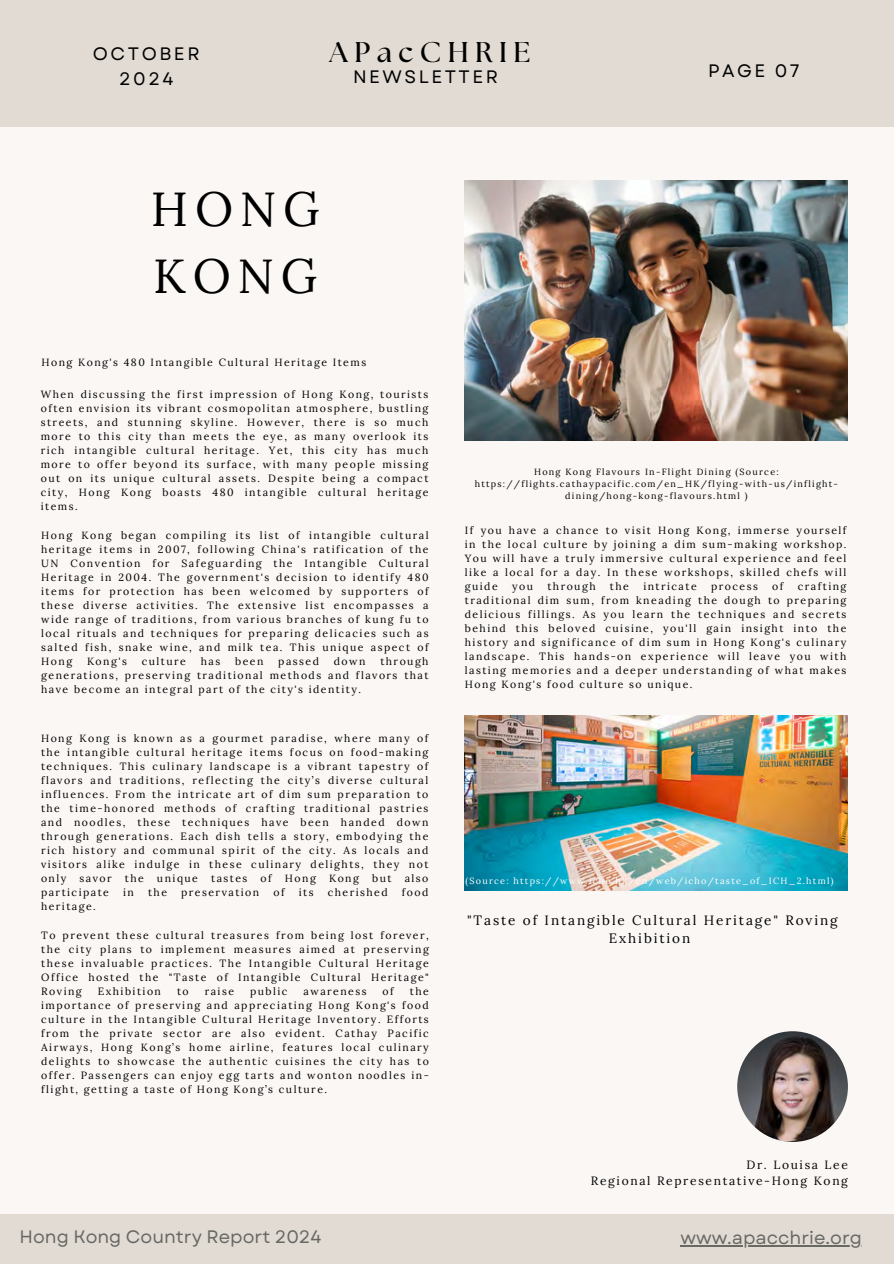
<style>
.page{position:relative;width:894px;height:1264px;background:#fff}
.page>*{position:absolute;margin:0;border:0;box-sizing:border-box;transform-origin:0 0}
.t1{font:48px/66.3px "Lora";letter-spacing:.14em;color:#000}
.t2{font:700 28.5px "The Seasons";letter-spacing:.225em;color:#000}
.t3{font:18px "Garet";color:#686865}
.t4{font:18px/24.8px "Garet";letter-spacing:.14em;color:#000;text-align:center}
.t5{font:13.5px/18px "Lora";letter-spacing:.14em;color:#000;text-align:center}
.t6{font:12px/16px "Lora";letter-spacing:.14em;color:#000;text-align:right}
.t7{font:10.5px/14px "Lora";letter-spacing:.14em;color:#000;text-align:justify}
.t8{font:9px/12px "Lora";letter-spacing:.14em;color:#000;text-align:center}
.t9{font:9px "Lora";letter-spacing:.14em;color:#fff}
</style>
<div class="page">
<div style="left:0;top:0;width:893px;height:1263px;background:#faf7f5"></div>
<div style="left:0;top:1214px;width:893px;height:49px;background:#e1dbd3"></div>
<div style="left:1px;top:0;width:892px;height:127px;background:#e1dbd3"></div>
<hr style="left:680px;top:1244px;width:181px;height:2px;background:#686865">
<img style="left:464px;top:181px;width:383px;height:259px">
<img style="left:464px;top:716px;width:383px;height:174px">
<img style="left:737px;top:1031px;width:110px;height:110px;border-radius:50%">
<h4 class="t4" style="left:93px;top:41px;width:108px">OCTOBER<br>2024</h4>
<h2 class="t2" style="left:329px;top:39px;width:202px">APacCHRIE</h2>
<h3 class="t4" style="left:353px;top:65px;width:147px">NEWSLETTER</h3>
<h3 class="t4" style="left:707px;top:58px;width:93px">PAGE 07</h3>
<h1 class="t1" style="left:151px;top:176px;width:170px">HONG<br>KONG</h1>
<p class="t7" style="left:41px;top:355px;width:326px">Hong Kong's 480 Intangible Cultural Heritage Items</p>
<p class="t7" style="left:41px;top:387px;width:389px">When discussing the first impression of Hong Kong, tourists often envision its vibrant cosmopolitan atmosphere, bustling streets, and stunning skyline. However, there is so much more to this city than meets the eye, as many overlook its rich intangible cultural heritage. Yet, this city has much more to offer beyond its surface, with many people missing out on its unique cultural assets. Despite being a compact city, Hong Kong boasts 480 intangible cultural heritage items.</p>
<p class="t7" style="left:41px;top:528px;width:389px">Hong Kong began compiling its list of intangible cultural heritage items in 2007, following China's ratification of the UN Convention for Safeguarding the Intangible Cultural Heritage in 2004. The government's decision to identify 480 items for protection has been welcomed by supporters of these diverse activities. The extensive list encompasses a wide range of traditions, from various branches of kung fu to local rituals and techniques for preparing delicacies such as salted fish, snake wine, and milk tea. This unique aspect of Hong</p>
<p class="t7" style="left:41px;top:654px;width:389px;text-indent:339px">through generations, preserving traditional methods and flavors that have become an integral part of the city's identity.</p>
<p class="t7" style="left:87px;top:654px;width:41px">Kong's</p>
<p class="t7" style="left:142px;top:654px;width:46px">culture</p>
<p class="t7" style="left:201px;top:654px;width:21px">has</p>
<p class="t7" style="left:235px;top:654px;width:30px">been</p>
<p class="t7" style="left:278px;top:654px;width:42px">passed</p>
<p class="t7" style="left:334px;top:654px;width:33px">down</p>
<p class="t7" style="left:41px;top:731px;width:389px">Hong Kong is known as a gourmet paradise, where many of the intangible cultural heritage items focus on food-making techniques. This culinary landscape is a vibrant tapestry of flavors and traditions, reflecting the city’s diverse cultural influences. From the intricate art of dim sum preparation to the time-honored methods of crafting traditional pastries and noodles, these techniques have been handed down through generations. Each dish tells a story, embodying the rich history and communal spirit of the city. As locals and visitors alike indulge in these culinary delights, they not only</p>
<p class="t7" style="left:79px;top:871px;width:34px">savor</p>
<p class="t7" style="left:125px;top:871px;width:20px">the</p>
<p class="t7" style="left:157px;top:871px;width:42px">unique</p>
<p class="t7" style="left:211px;top:871px;width:38px">tastes</p>
<p class="t7" style="left:260px;top:871px;width:13px">of</p>
<p class="t7" style="left:285px;top:871px;width:32px">Hong</p>
<p class="t7" style="left:329px;top:871px;width:31px">Kong</p>
<p class="t7" style="left:372px;top:871px;width:21px">but</p>
<p class="t7" style="left:404px;top:871px;width:25px">also</p>
<p class="t7" style="left:41px;top:885px;width:69px">participate</p>
<p class="t7" style="left:123px;top:885px;width:12px">in</p>
<p class="t7" style="left:148px;top:885px;width:20px">the</p>
<p class="t7" style="left:181px;top:885px;width:80px">preservation</p>
<p class="t7" style="left:273px;top:885px;width:13px">of</p>
<p class="t7" style="left:299px;top:885px;width:16px">its</p>
<p class="t7" style="left:327px;top:885px;width:61px">cherished</p>
<p class="t7" style="left:402px;top:885px;width:28px">food</p>
<p class="t7" style="left:41px;top:899px;width:56px">heritage.</p>
<p class="t7" style="left:41px;top:927px;width:389px">To prevent these cultural treasures from being lost forever, the city plans to implement measures aimed at preserving these invaluable practices. The Intangible Cultural Heritage Office hosted the "Taste of Intangible Cultural Heritage" Roving</p>
<p class="t7" style="left:98px;top:983px;width:65px">Exhibition</p>
<p class="t7" style="left:177px;top:983px;width:13px">to</p>
<p class="t7" style="left:205px;top:983px;width:31px">raise</p>
<p class="t7" style="left:250px;top:983px;width:39px">public</p>
<p class="t7" style="left:303px;top:983px;width:65px">awareness</p>
<p class="t7" style="left:382px;top:983px;width:13px">of</p>
<p class="t7" style="left:41px;top:983px;width:389px;text-indent:368px">the importance of preserving and appreciating Hong Kong's food culture in the Intangible Cultural Heritage Inventory. Efforts from the private sector are also evident. Cathay Pacific Airways, Hong Kong’s home airline, features local culinary delights to showcase the authentic cuisines the city has to offer. Passengers can enjoy egg tarts and wonton noodles in&shy;flight, getting a taste of Hong Kong’s culture.</p>
<h4 class="t3" style="left:20px;top:1224px;width:303px">Hong Kong Country Report 2024</h4>
<p class="t8" style="left:474px;top:465px;width:365px">Hong Kong Flavours In-Flight Dining (Source: https://flights.cathaypacific.com/en_HK/flying-with-us/inflight&shy;dining/hong-kong-flavours.html )</p>
<p class="t7" style="left:464px;top:523px;width:383px">If you have a chance to visit Hong Kong, immerse yourself in the local culture by joining a dim sum-making workshop.<br>You will have a truly immersive cultural experience and feel like a local for a day. In these workshops, skilled chefs will guide</p>
<p class="t7" style="left:464px;top:579px;width:383px;text-indent:333px">crafting traditional dim sum, from kneading the dough to preparing delicious fillings. As you learn the techniques and secrets behind this beloved cuisine, you'll gain insight into the history and significance of dim sum in Hong Kong's culinary landscape. This hands-on experience will leave you with lasting memories and a deeper understanding of what makes Hong Kong's food culture so unique.</p>
<p class="t7" style="left:512px;top:579px;width:22px">you</p>
<p class="t7" style="left:547px;top:579px;width:50px">through</p>
<p class="t7" style="left:609px;top:579px;width:20px">the</p>
<p class="t7" style="left:643px;top:579px;width:55px">intricate</p>
<p class="t7" style="left:711px;top:579px;width:48px">process</p>
<p class="t7" style="left:772px;top:579px;width:13px">of</p>
<p class="t9" style="left:465px;top:875px;width:369px">(Source: https://www.icho.hk/en/web/icho/taste_of_ICH_2.html)</p>
<h5 class="t5" style="left:467px;top:910px;width:372px">"Taste of Intangible Cultural Heritage" Roving<br>Exhibition</h5>
<h6 class="t6" style="left:590px;top:1156px;width:258px">Dr. Louisa Lee<br>Regional Representative-Hong Kong</h6>
<h3 class="t3" style="left:680px;top:1224px;width:183px">www.apacchrie.org</h3>
</div>
